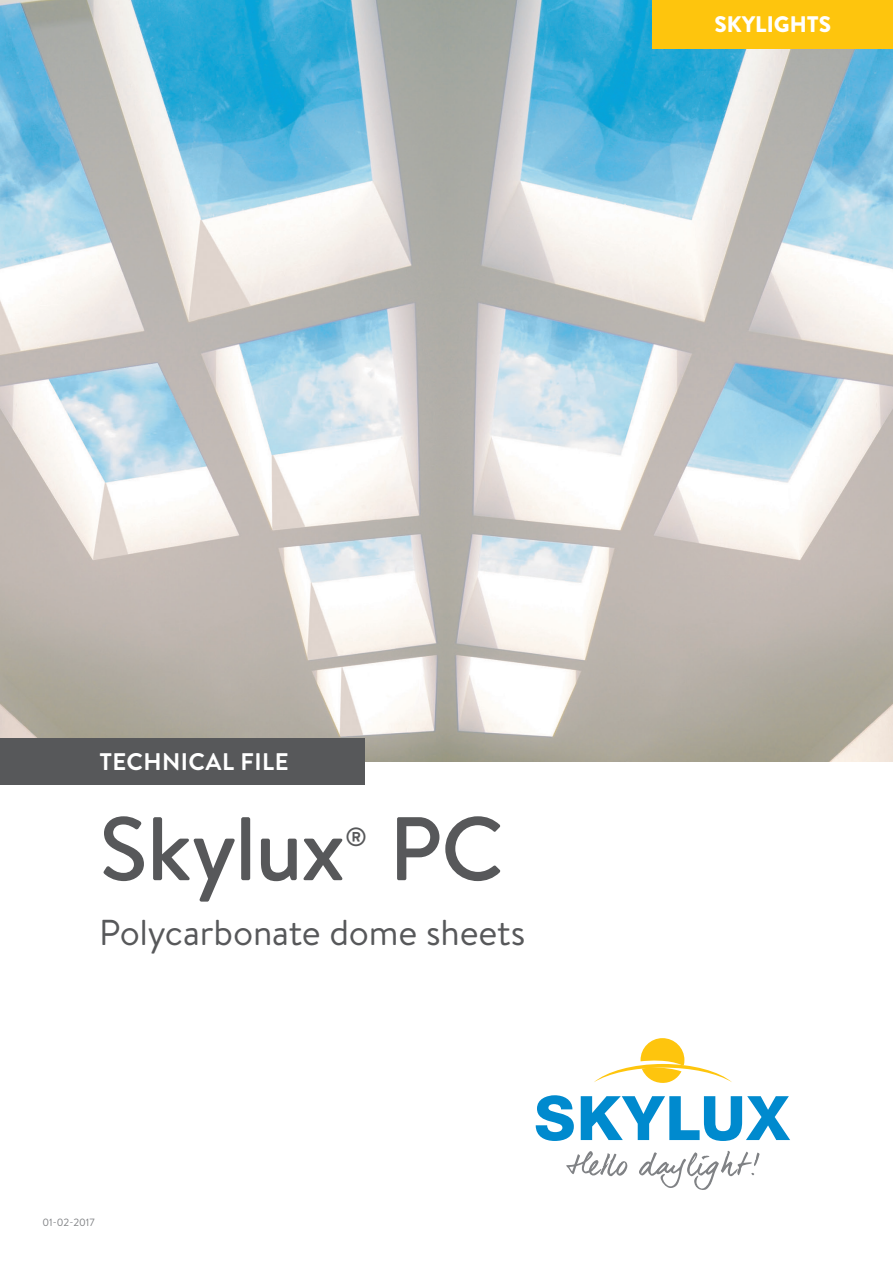
<style>
.page{position:relative;width:893px;height:1263px;background:#fff}
.page>*{position:absolute;margin:0;border:0;box-sizing:border-box;transform-origin:0 0}
.Titel_1_A{font:500 90px "Brandon Text";letter-spacing:-.015em;color:#57585a}
.Titel_1_B{font:36px "Brandon Text";letter-spacing:-.005em;color:#57585a}
.Titel_1_A-2{font:500 26.25px "Brandon Text";color:#57585a}
.t1{font:700 24px "Brandon Text";letter-spacing:.02em;color:#fff}
.t2{font:900 22.5px "Brandon Text";color:#fff}
.t3{font:10.5px "Brandon Text";color:#808285}
</style>
<div class="page">
<img style="left:0;top:0;width:893px;height:761px">
<svg style="left:536px;top:1095px;width:38px;height:46px"></svg>
<svg style="left:581px;top:1096px;width:209px;height:45px"></svg>
<svg style="left:594px;top:1038px;width:138px;height:45px"></svg>
<svg style="left:566px;top:1151px;width:61px;height:25px"></svg>
<svg style="left:639px;top:1151px;width:120px;height:39px"></svg>
<div style="left:0;top:738px;width:365px;height:46px;background:#57585a"></div>
<div style="left:653px;top:0;width:240px;height:49px;background:#fec50d"></div>
<p class="t2" style="left:714px;top:8px;width:118px">SKYLIGHTS</p>
<p class="t1" style="left:99px;top:744px;width:191px">TECHNICAL FILE</p>
<p class="Titel_1_A" style="left:99px;top:787px;width:247px">Skylux</p>
<p class="Titel_1_A-2" style="left:345px;top:818px;width:23px">®</p>
<p class="Titel_1_A" style="left:389px;top:787px;width:116px">PC</p>
<p class="Titel_1_B" style="left:99px;top:908px;width:428px">Polycarbonate dome sheets</p>
<p class="t3" style="left:43px;top:1215px;width:54px">01-02-2017</p>
</div>
